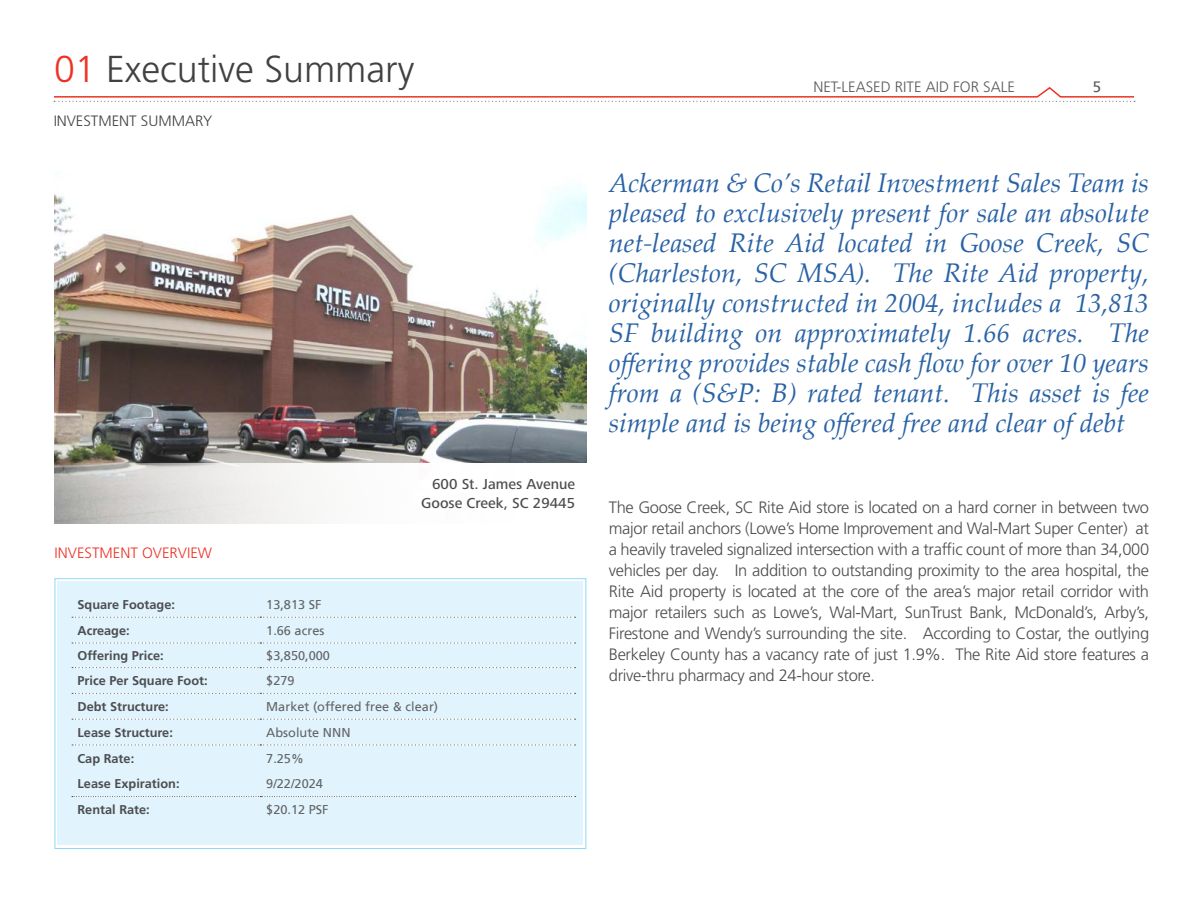
<style>
.page{position:relative;width:1188px;height:918px;background:#fff}
.page>*{position:absolute;margin:0;border:0;box-sizing:border-box;transform-origin:0 0}
.t1{font:300 37.5px "Frutiger LT Std";color:#414042}
.t2{font:italic 27px/30px "Palatino Linotype";color:#2962a5;text-align:justify}
.t3{font:300 16.5px/21px "Frutiger LT Std";letter-spacing:-.02em;color:#4d4d4f;text-align:justify}
.t4{font:500 15px/19.5px "Frutiger Next LTW1 G";color:#4d4d4f;text-align:right}
.t5{font:300 15px "Frutiger LT Std";color:#58595b}
.t6{font:300 15px "Frutiger LT Std";color:#ee3124}
.t7{font:300 15px "Frutiger LT Std";color:#414042}
.t8{font:15px "Frutiger LT Std";color:#58595b}
.t9{font:700 12.75px "Frutiger LT Std";color:#4d4d4f}
.t10{font:12.75px "Frutiger LT Std";color:#636466}
.s1{color:#ee3124}
</style>
<div class="page">
<svg style="left:53px;top:87px;width:1083px;height:15px"></svg>
<img style="left:54px;top:187px;width:532px;height:276px">
<svg style="left:54px;top:463px;width:259px;height:61px"></svg>
<div style="left:55px;top:578px;width:531px;height:271px;border:1px solid #8ed8f8"></div>
<div style="left:58px;top:581px;width:525px;height:264px;background:#e1f4fd"></div>
<svg style="left:72px;top:617px;width:504px;height:1px"></svg>
<svg style="left:72px;top:642px;width:504px;height:2px"></svg>
<svg style="left:72px;top:667px;width:504px;height:1px"></svg>
<svg style="left:72px;top:693px;width:504px;height:1px"></svg>
<svg style="left:72px;top:719px;width:504px;height:1px"></svg>
<svg style="left:72px;top:744px;width:504px;height:2px"></svg>
<svg style="left:72px;top:796px;width:504px;height:1px"></svg>
<h1 class="t1" style="left:54px;top:48px;width:362px"><span class="s1">01</span> Executive Summary</h1>
<p class="t7" style="left:53px;top:112px;width:160px">INVESTMENT SUMMARY</p>
<p class="t6" style="left:55px;top:544px;width:32px">Investment</p>
<p class="t6" style="left:142px;top:544px;width:54px">Overview</p>
<p class="t4" style="left:421px;top:474px;width:155px">600 St. James Avenue<br>Goose Creek, SC 29445</p>
<p class="t9" style="left:78px;top:597px;width:99px">Square Footage:</p>
<p class="t10" style="left:266px;top:597px;width:55px">13,813 SF</p>
<p class="t9" style="left:78px;top:623px;width:54px">Acreage:</p>
<p class="t10" style="left:266px;top:623px;width:60px">1.66 acres</p>
<p class="t9" style="left:78px;top:648px;width:88px">Offering Price:</p>
<p class="t10" style="left:266px;top:648px;width:65px">$3,850,000</p>
<p class="t9" style="left:78px;top:673px;width:132px">Price Per Square Foot:</p>
<p class="t10" style="left:266px;top:673px;width:30px">$279</p>
<p class="t9" style="left:78px;top:699px;width:93px">Debt Structure:</p>
<p class="t10" style="left:266px;top:699px;width:173px">M arket (offered free &amp; clear)</p>
<p class="t9" style="left:78px;top:725px;width:97px">Lease Structure:</p>
<p class="t10" style="left:266px;top:725px;width:67px">Absolute NNN</p>
<p class="t9" style="left:78px;top:751px;width:58px">Cap Rate:</p>
<p class="t10" style="left:266px;top:751px;width:39px">7.25%</p>
<p class="t9" style="left:78px;top:776px;width:104px">Lease Expiration:</p>
<p class="t10" style="left:266px;top:776px;width:58px">9/22/2024</p>
<p class="t9" style="left:78px;top:802px;width:74px">Rental Rate:</p>
<p class="t10" style="left:266px;top:802px;width:62px">$20.12 PSF</p>
<p class="t5" style="left:813px;top:78px;width:203px">net-leased rite aid for sale</p>
<p class="t8" style="left:1093px;top:78px;width:10px">5</p>
<p class="t2" style="left:609px;top:167px;width:542px">Ackerman &amp; Co’s Retail Investment Sales Team is pleased to exclusively present for sale an absolute net-leased Rite Aid located in Goose Creek, SC (Charleston, SC MSA). The Rite Aid property, originally constructed in 2004, includes a 13,813<br>SF building on approximately 1.66 acres. The offering provides stable cash flow for over 10 years from a (S&amp;P: B) rated tenant. This asset is fee simple and is being offered free and clear of debt</p>
<p class="t3" style="left:609px;top:497px;width:542px">The Goose Creek, SC Rite Aid store is located on a hard corner in between two major retail anchors (Lowe’s Home Improvement and Wal-Mart Super Center) at a heavily traveled signalized intersection with a traffic count of more than 34,000 vehicles per day. In addition to outstanding proximity to the area hospital, the Rite Aid property is located at the core of the area’s major retail corridor with major retailers such as Lowe’s, Wal-Mart, SunTrust Bank, McDonald’s, Arby’s, Firestone and Wendy’s surrounding the site. According to Costar, the outlying Berkeley County has a vacancy rate of just 1.9%. The Rite Aid store features a drive-thru pharmacy and 24-hour store.</p>
</div>
